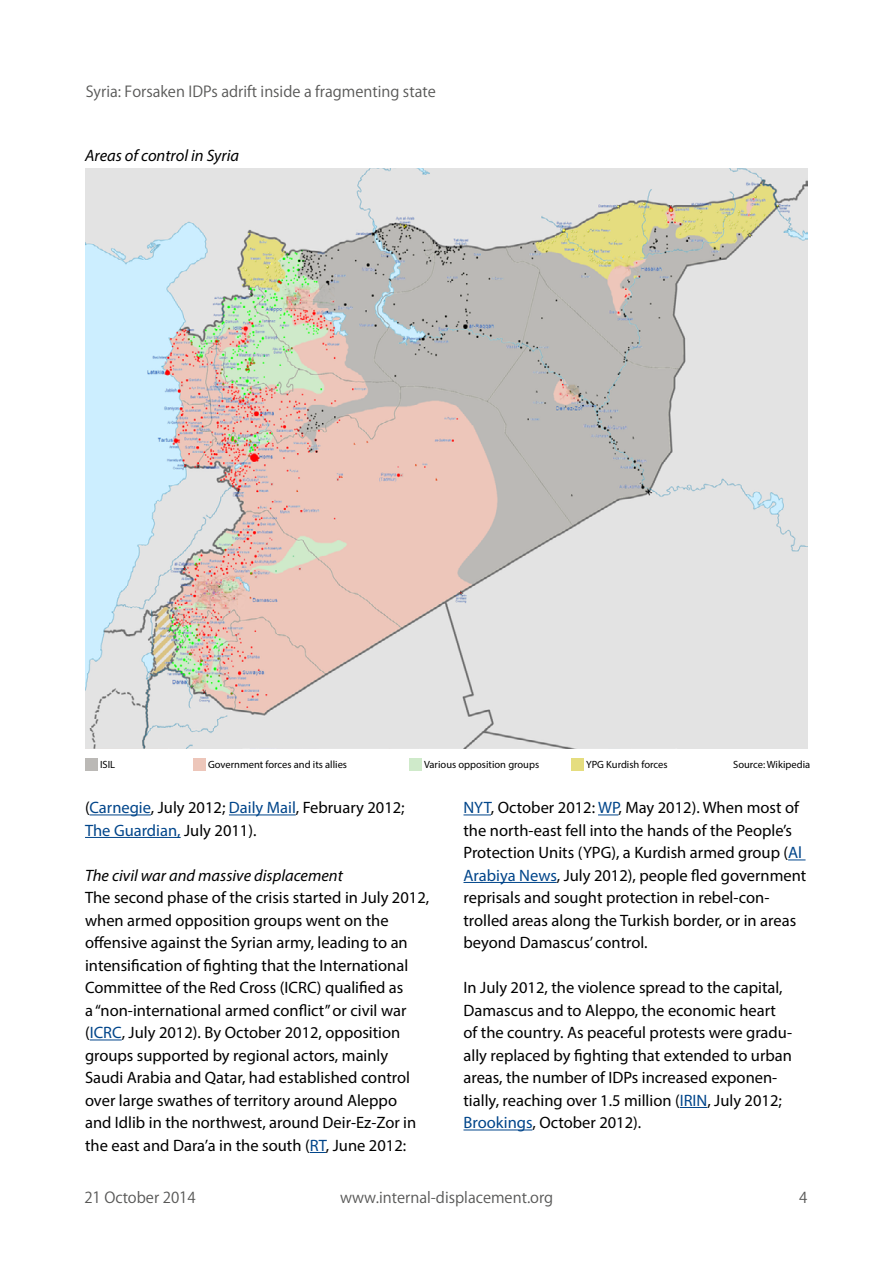
<style>
.page{position:relative;width:893px;height:1263px;background:#fff}
.page>*{position:absolute;margin:0;border:0;box-sizing:border-box;transform-origin:0 0}
.t1{font:16.5px/22.5px "Myriad Pro";color:#000}
.t2{font:italic 16.5px "Myriad Pro";color:#000}
.t3{font:15px "Koz Go Pro";color:#575756}
.t4{font:10.5px "Myriad Pro";color:#000}
.s1{color:#00458a}
.s2{font-size:15.45px}
</style>
<div class="page">
<hr style="left:90px;top:814px;width:61px;height:1px;background:#00458a">
<hr style="left:229px;top:814px;width:67px;height:1px;background:#00458a">
<hr style="left:85px;top:837px;width:96px;height:1px;background:#00458a">
<hr style="left:90px;top:1039px;width:32px;height:1px;background:#00458a">
<svg style="left:310px;top:1152px;width:16px;height:1px"></svg>
<svg style="left:463px;top:814px;width:28px;height:1px"></svg>
<svg style="left:598px;top:814px;width:20px;height:1px"></svg>
<svg style="left:788px;top:859px;width:17px;height:1px"></svg>
<hr style="left:463px;top:882px;width:94px;height:1px;background:#00458a">
<svg style="left:680px;top:1107px;width:27px;height:1px"></svg>
<hr style="left:463px;top:1129px;width:69px;height:1px;background:#00458a">
<img style="left:85px;top:168px;width:723px;height:580px">
<div style="left:85px;top:758px;width:13px;height:13px;background:#bbb9b6"></div>
<div style="left:193px;top:758px;width:13px;height:13px;background:#edc6ba"></div>
<div style="left:409px;top:758px;width:13px;height:13px;background:#cfeaca"></div>
<div style="left:571px;top:758px;width:13px;height:13px;background:#e5dd7f"></div>
<p class="t3" style="left:86px;top:82px;width:352px">Syria: Forsaken IDPs adrift inside a fragmenting state</p>
<p class="t2" style="left:85px;top:145px;width:156px">Areas of control in Syria</p>
<p class="t4" style="left:100px;top:758px;width:17px">ISIL</p>
<p class="t4" style="left:208px;top:758px;width:141px">Government forces and its allies</p>
<p class="t4" style="left:424px;top:758px;width:117px">Various opposition groups</p>
<p class="t4" style="left:586px;top:758px;width:83px">YPG Kurdish forces</p>
<p class="t4" style="left:733px;top:758px;width:79px">Source: Wikipedia</p>
<p class="t1" style="left:85px;top:796px;width:321px">(<span class="s1">Carnegie</span>, July 2012; <span class="s1">Daily Mail</span>, February 2012;<br><span class="s1">The Guardian,</span> July 2011).</p>
<p class="t2" style="left:85px;top:865px;width:259px">The civil war and massive displacement</p>
<p class="t1" style="left:85px;top:886px;width:346px">The second phase of the crisis started in July 2012, when armed opposition groups went on the offensive against the Syrian army, leading to an intensification of fighting that the International Committee of the Red Cross (ICRC) qualified as<br>a “non-international armed conflict” or civil war (<span class="s1">ICRC</span>, July 2012). By October 2012, opposition groups supported by regional actors, mainly Saudi Arabia and Qatar, had established control over large swathes of territory around Aleppo<br>and Idlib in the northwest, around Deir-Ez-Zor in the east and Dara’a in the south (<span class="s1">RT</span>, June 2012:</p>
<p class="t1" style="left:463px;top:796px;width:344px"><span class="s1">NYT</span>, October 2012: <span class="s1">WP</span>, May 2012). When most of the north-east fell into the hands of the People’s Protection Units (YPG), a Kurdish armed group (<span class="s1">Al Arabiya News</span>, July 2012), people fled government reprisals and sought protection in rebel-con&shy;trolled areas along the Turkish border, or in areas beyond Damascus’ control.</p>
<p class="t1" style="left:463px;top:976px;width:330px">In July 2012, the violence spread to the capital, Damascus and to Aleppo, the economic heart of the country. As peaceful protests were gradu&shy;ally replaced by fighting that extended to urban areas, the number of IDPs increased exponen&shy;tially, reaching over 1.5 million (<span class="s1">IRIN</span>, July 2012; <span class="s1">Brookings</span>, October 2012).</p>
<p class="t3" style="left:84px;top:1188px;width:113px">2<span class="s2">1</span> October 20<span class="s2">1</span>4</p>
<p class="t3" style="left:340px;top:1188px;width:215px">www.internal-displacement.org</p>
<p class="t3" style="left:799px;top:1188px;width:10px">4</p>
</div>
